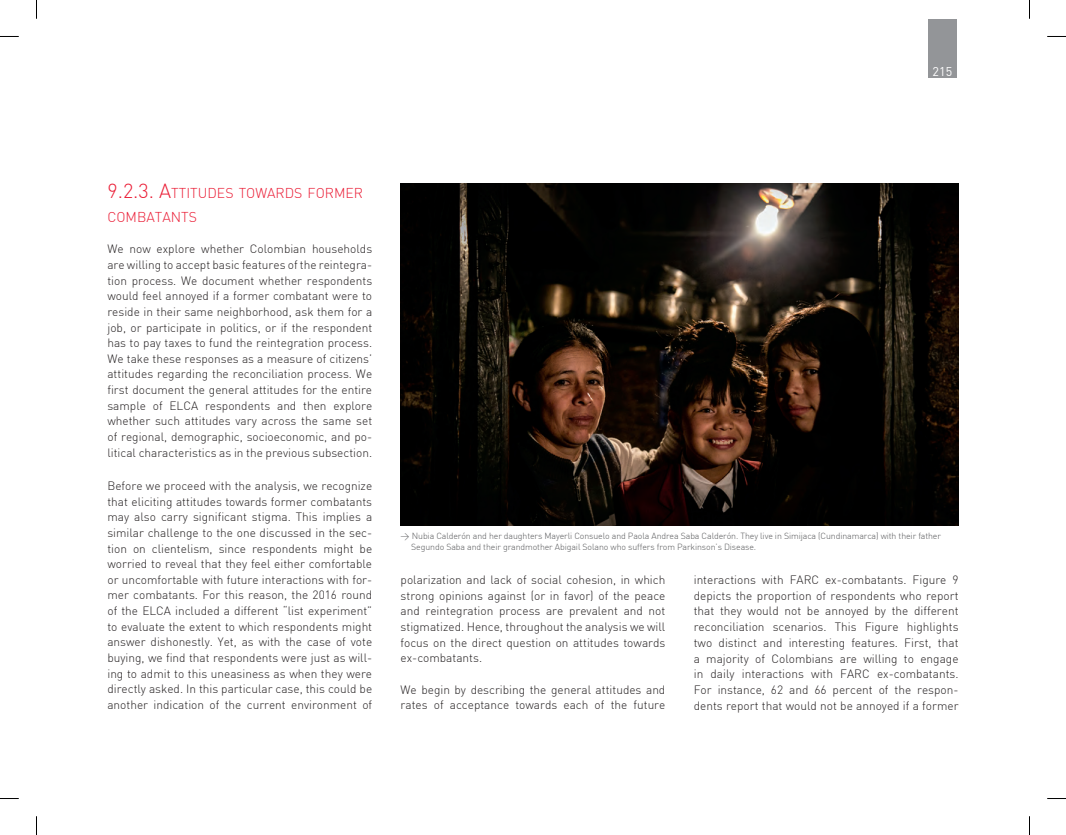
<style>
.page{position:relative;width:1066px;height:835px;background:#fff}
.page>*{position:absolute;margin:0;border:0;box-sizing:border-box;transform-origin:0 0}
.subtitulos_2__16pts{font:300 14px/24px "DIN";color:#ea1b34}
.t1{font:12.5px "DIN";color:#fff}
.TEXTO_DE_CORRIDO{font:300 11.88px/15.6px "DIN";color:#231f20;text-align:justify}
.pie_de_foto_y_pie_de{font:300 8.75px/11.2px "DIN";letter-spacing:-.01em;color:#57585a}
.s1{font-size:20px}
</style>
<div class="page">
<div style="left:928px;top:19px;width:28px;height:58px;background:#939598"></div>
<img style="left:400px;top:183px;width:558px;height:342px">
<svg style="left:0;top:36px;width:19px;height:1px"></svg>
<svg style="left:1047px;top:36px;width:18px;height:1px"></svg>
<svg style="left:0;top:798px;width:19px;height:1px"></svg>
<svg style="left:1047px;top:798px;width:18px;height:1px"></svg>
<svg style="left:36px;top:0;width:1px;height:19px"></svg>
<svg style="left:36px;top:816px;width:1px;height:19px"></svg>
<p class="t1" style="left:932px;top:63px;width:21px">215</p>
<p class="subtitulos_2__16pts" style="left:107px;top:181px;width:257px"><span class="s1">9.2.3. A</span>TTITUDES TOWARDS FORMER<br>C OMBATANTS</p>
<p class="TEXTO_DE_CORRIDO" style="left:107px;top:241px;width:266px">We now explore whether Colombian households are willing to accept basic features of the reintegra&shy;tion process. We document whether respondents would feel annoyed if a former combatant were to reside in their same neighborhood, ask them for a job, or participate in politics, or if the respondent has to pay taxes to fund the reintegration process.<br>We take these responses as a measure of citizens’ attitudes regarding the reconciliation process. We first document the general attitudes for the entire sample of ELCA respondents and then explore whether such attitudes vary across the same set of regional, demographic, socioeconomic, and po&shy;litical characteristics as in the previous subsection.</p>
<p class="TEXTO_DE_CORRIDO" style="left:107px;top:478px;width:266px">Before we proceed with the analysis, we recognize that eliciting attitudes towards former combatants may also carry significant stigma. This implies a similar challenge to the one discussed in the sec&shy;tion on clientelism, since respondents might be worried to reveal that they feel either comfortable or uncomfortable with future interactions with for&shy;mer combatants. For this reason, the 2016 round of the ELCA included a different “list experiment” to evaluate the extent to which respondents might answer dishonestly. Yet, as with the case of vote buying, we find that respondents were just as will&shy;ing to admit to this uneasiness as when they were directly asked. In this particular case, this could be another indication of the current environment of</p>
<p class="pie_de_foto_y_pie_de" style="left:411px;top:530px;width:531px;text-indent:-11px">&gt; Nubia Calderón and her daughters Mayerli Consuelo and Paola Andrea Saba Calderón. They live in Simijaca (Cundinamarca) with their father<br>Segundo Saba and their grandmother Abigail Solano who suffers from Parkinson’s Disease.</p>
<p class="TEXTO_DE_CORRIDO" style="left:400px;top:572px;width:266px">polarization and lack of social cohesion, in which strong opinions against (or in favor) of the peace and reintegration process are prevalent and not stigmatized. Hence, throughout the analysis we will focus on the direct question on attitudes towards ex-combatants.</p>
<p class="TEXTO_DE_CORRIDO" style="left:400px;top:681px;width:266px">We begin by describing the general attitudes and rates of acceptance towards each of the future</p>
<p class="TEXTO_DE_CORRIDO" style="left:693px;top:572px;width:266px">interactions with FARC ex-combatants. Figure 9 depicts the proportion of respondents who report that they would not be annoyed by the different reconciliation scenarios. This Figure highlights two distinct and interesting features. First, that a majority of Colombians are willing to engage in daily interactions with FARC ex-combatants.<br>For instance, 62 and 66 percent of the respon&shy;dents report that would not be annoyed if a former</p>
</div>
